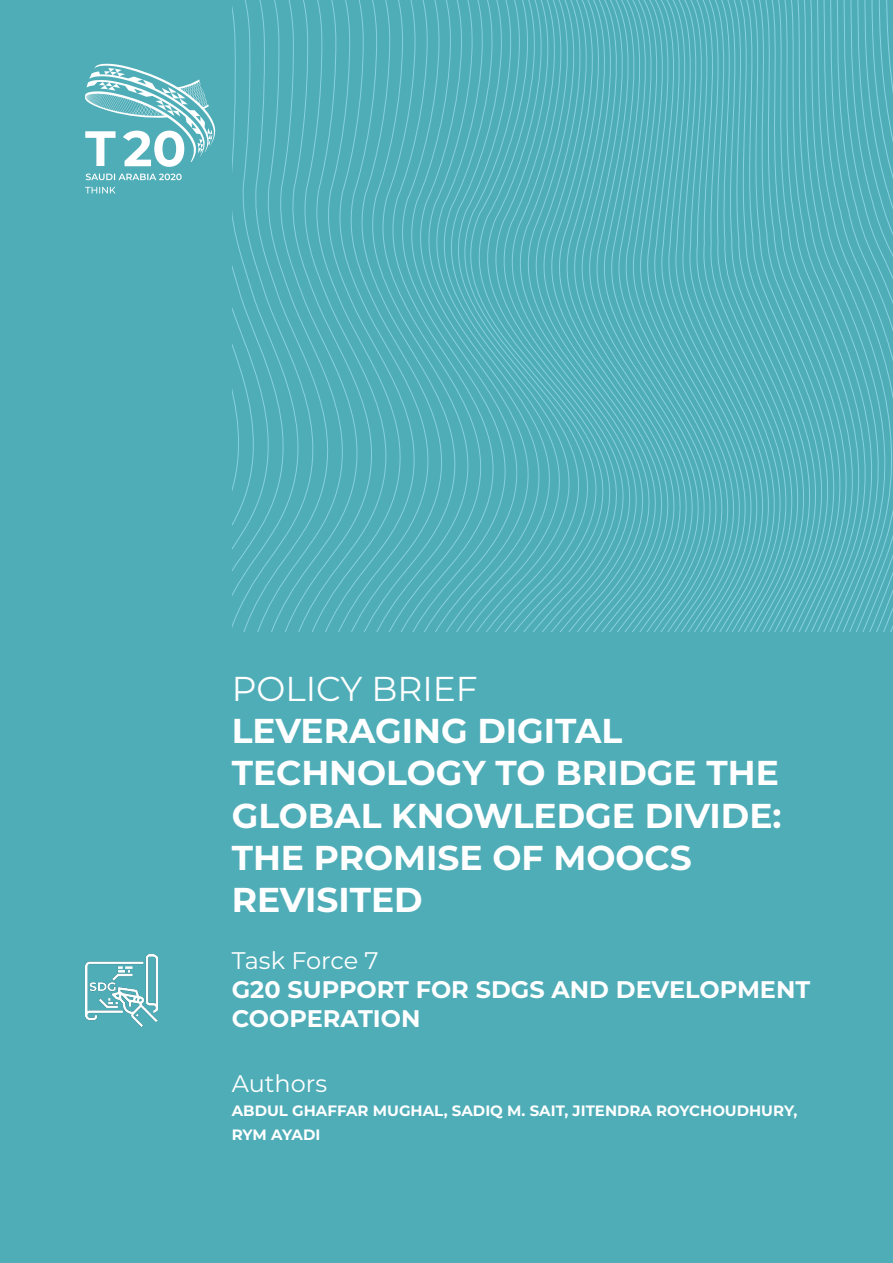
<style>
.page{position:relative;width:893px;height:1263px;background:#4fadb8}
.page>*{position:absolute;margin:0;border:0;box-sizing:border-box;transform-origin:0 0}
.t1{font:700 34.5px/42px "Montserrat";color:#fff}
.t2{font:34.5px "Montserrat";color:#fff}
.t3{font:700 24px/28.8px "Montserrat";color:#fff}
.t4{font:24px "Montserrat";color:#fff}
.t5{font:700 15px/24px "Montserrat";color:#fff}
</style>
<div class="page">
<svg style="left:232px;top:6px;width:7px;height:622px"></svg>
<svg style="left:239px;top:0;width:12px;height:631px"></svg>
<svg style="left:251px;top:0;width:11px;height:631px"></svg>
<svg style="left:262px;top:9px;width:12px;height:622px"></svg>
<svg style="left:274px;top:0;width:11px;height:627px"></svg>
<svg style="left:285px;top:0;width:12px;height:631px"></svg>
<svg style="left:297px;top:0;width:11px;height:631px"></svg>
<svg style="left:308px;top:0;width:10px;height:631px"></svg>
<svg style="left:318px;top:0;width:11px;height:631px"></svg>
<svg style="left:329px;top:0;width:10px;height:631px"></svg>
<svg style="left:339px;top:0;width:9px;height:631px"></svg>
<svg style="left:348px;top:12px;width:10px;height:619px"></svg>
<svg style="left:358px;top:0;width:9px;height:631px"></svg>
<svg style="left:367px;top:0;width:8px;height:628px"></svg>
<svg style="left:375px;top:12px;width:9px;height:619px"></svg>
<svg style="left:384px;top:0;width:7px;height:631px"></svg>
<svg style="left:391px;top:0;width:8px;height:629px"></svg>
<svg style="left:399px;top:1px;width:6px;height:630px"></svg>
<svg style="left:421px;top:0;width:8px;height:631px"></svg>
<svg style="left:429px;top:0;width:8px;height:631px"></svg>
<svg style="left:437px;top:9px;width:7px;height:621px"></svg>
<svg style="left:444px;top:0;width:8px;height:631px"></svg>
<svg style="left:452px;top:0;width:8px;height:631px"></svg>
<svg style="left:460px;top:13px;width:7px;height:615px"></svg>
<svg style="left:467px;top:0;width:8px;height:631px"></svg>
<svg style="left:475px;top:0;width:7px;height:631px"></svg>
<svg style="left:482px;top:0;width:7px;height:631px"></svg>
<svg style="left:489px;top:0;width:8px;height:631px"></svg>
<svg style="left:497px;top:0;width:7px;height:631px"></svg>
<svg style="left:504px;top:0;width:7px;height:631px"></svg>
<svg style="left:511px;top:0;width:7px;height:631px"></svg>
<svg style="left:518px;top:0;width:7px;height:631px"></svg>
<svg style="left:525px;top:0;width:7px;height:631px"></svg>
<svg style="left:532px;top:0;width:7px;height:631px"></svg>
<svg style="left:539px;top:0;width:7px;height:631px"></svg>
<svg style="left:546px;top:0;width:7px;height:631px"></svg>
<svg style="left:553px;top:0;width:7px;height:631px"></svg>
<svg style="left:560px;top:0;width:7px;height:631px"></svg>
<svg style="left:567px;top:0;width:6px;height:631px"></svg>
<svg style="left:573px;top:0;width:7px;height:631px"></svg>
<svg style="left:580px;top:0;width:7px;height:631px"></svg>
<svg style="left:587px;top:0;width:7px;height:631px"></svg>
<svg style="left:594px;top:0;width:7px;height:631px"></svg>
<svg style="left:601px;top:0;width:6px;height:631px"></svg>
<svg style="left:607px;top:0;width:7px;height:631px"></svg>
<svg style="left:614px;top:0;width:7px;height:631px"></svg>
<svg style="left:621px;top:0;width:6px;height:631px"></svg>
<svg style="left:627px;top:0;width:7px;height:631px"></svg>
<svg style="left:634px;top:0;width:7px;height:631px"></svg>
<svg style="left:641px;top:0;width:7px;height:631px"></svg>
<svg style="left:648px;top:0;width:7px;height:631px"></svg>
<svg style="left:655px;top:0;width:6px;height:631px"></svg>
<svg style="left:661px;top:0;width:7px;height:631px"></svg>
<svg style="left:668px;top:0;width:7px;height:631px"></svg>
<svg style="left:675px;top:0;width:7px;height:631px"></svg>
<svg style="left:682px;top:0;width:7px;height:631px"></svg>
<svg style="left:689px;top:0;width:7px;height:631px"></svg>
<svg style="left:696px;top:0;width:7px;height:631px"></svg>
<svg style="left:703px;top:0;width:7px;height:631px"></svg>
<svg style="left:710px;top:0;width:7px;height:631px"></svg>
<svg style="left:717px;top:0;width:7px;height:631px"></svg>
<svg style="left:724px;top:0;width:7px;height:631px"></svg>
<svg style="left:731px;top:0;width:8px;height:631px"></svg>
<svg style="left:739px;top:0;width:7px;height:631px"></svg>
<svg style="left:746px;top:0;width:7px;height:631px"></svg>
<svg style="left:753px;top:0;width:8px;height:631px"></svg>
<svg style="left:761px;top:0;width:8px;height:631px"></svg>
<svg style="left:769px;top:0;width:7px;height:631px"></svg>
<svg style="left:776px;top:0;width:8px;height:631px"></svg>
<svg style="left:784px;top:0;width:8px;height:631px"></svg>
<svg style="left:792px;top:0;width:8px;height:631px"></svg>
<svg style="left:800px;top:0;width:8px;height:631px"></svg>
<svg style="left:808px;top:0;width:8px;height:631px"></svg>
<svg style="left:816px;top:0;width:8px;height:631px"></svg>
<svg style="left:824px;top:0;width:69px;height:631px"></svg>
<svg style="left:85px;top:64px;width:130px;height:129px"></svg>
<img style="left:85px;top:954px;width:72px;height:72px">
<p class="t2" style="left:232px;top:665px;width:247px">POLICY BRIEF</p>
<p class="t1" style="left:232px;top:708px;width:551px">LEVERAGING DIGITAL<br>TECHNOLOGY TO BRIDGE THE<br>GLOBAL KNOWLEDGE DIVIDE:<br>THE PROMISE OF MOOCS<br>REVISITED</p>
<p class="t4" style="left:232px;top:944px;width:149px">Task Force 7</p>
<p class="t3" style="left:232px;top:974px;width:580px">G20 SUPPORT FOR SDGS AND DEVELOPMENT<br>COOPERATION</p>
<p class="t4" style="left:232px;top:1066px;width:97px">Authors</p>
<p class="t5" style="left:232px;top:1097px;width:567px">ABDUL GHAFFAR MUGHAL, SADIQ M. SAIT, JITENDRA ROYCHOUDHURY,<br>RYM AYADI</p>
</div>
